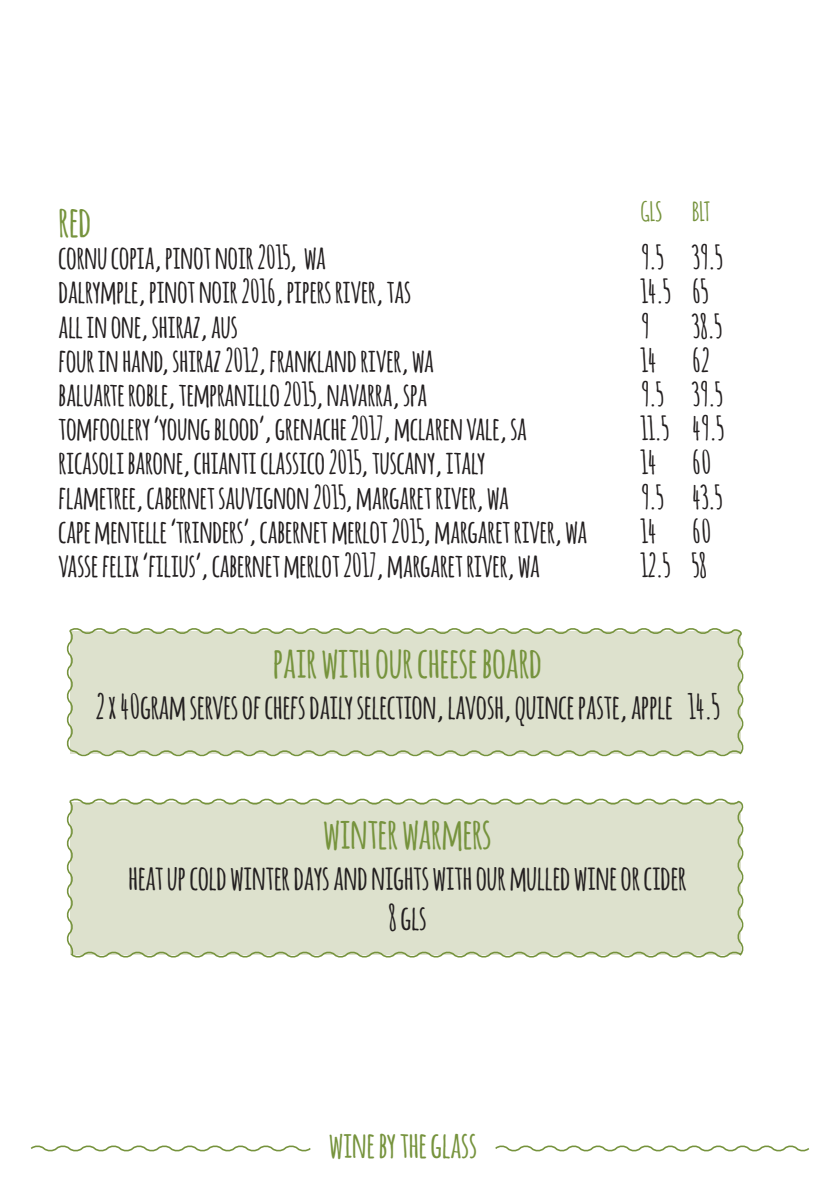
<style>
.page{position:relative;width:840px;height:1191px;background:#fff}
.page>*{position:absolute;margin:0;border:0;box-sizing:border-box;transform-origin:0 0}
.t1{font:700 42.4px "Amatic";color:#76933d}
.t2{font:700 36px "Amatic";color:#76933d}
.t3{font:700 34px "Amatic";color:#231f20}
.t4{font:700 32px "Amatic";color:#231f20}
.t5{font:700 26px "Amatic";color:#76933d}
</style>
<div class="page">
<svg style="left:495px;top:1145px;width:315px;height:7px"></svg>
<svg style="left:30px;top:1145px;width:281px;height:7px"></svg>
<svg style="left:66px;top:628px;width:678px;height:128px;background:#dbdfca"></svg>
<div style="left:66px;top:798px;width:678px;height:159px;background:#dde1cd"></div>
<p class="t1" style="left:59px;top:191px;width:34px">red</p>
<p class="t5" style="left:640px;top:193px;width:23px">GLS</p>
<p class="t5" style="left:691px;top:193px;width:19px">BLT</p>
<p class="t4" style="left:59px;top:235px;width:268px">cornu copia, pinot noir 2015, wa</p>
<p class="t4" style="left:640px;top:235px;width:24px">9.5</p>
<p class="t4" style="left:691px;top:235px;width:31px">39.5</p>
<p class="t4" style="left:59px;top:269px;width:354px">dalrymple, pinot noir 2016, pipers river, tas</p>
<p class="t4" style="left:640px;top:269px;width:31px">14.5</p>
<p class="t4" style="left:691px;top:269px;width:17px">65</p>
<p class="t4" style="left:59px;top:303px;width:181px">all in one, shiraz, aus</p>
<p class="t4" style="left:640px;top:303px;width:10px">9</p>
<p class="t4" style="left:691px;top:303px;width:31px">38.5</p>
<p class="t4" style="left:59px;top:337px;width:376px">four in hand, shiraz 2012, frankland river, wa</p>
<p class="t4" style="left:640px;top:337px;width:17px">14</p>
<p class="t4" style="left:691px;top:337px;width:19px">62</p>
<p class="t4" style="left:59px;top:371px;width:370px">baluarte roble, tempranillo 2015, navarra, spa</p>
<p class="t4" style="left:640px;top:371px;width:24px">9.5</p>
<p class="t4" style="left:691px;top:371px;width:31px">39.5</p>
<p class="t4" style="left:59px;top:405px;width:469px">tomfoolery ‘young blood’, grenache 2017, mclaren vale, sa</p>
<p class="t4" style="left:640px;top:405px;width:29px">11.5</p>
<p class="t4" style="left:691px;top:405px;width:33px">49.5</p>
<p class="t4" style="left:59px;top:439px;width:427px">ricasoli barone, chianti classico 2015, tuscany, italy</p>
<p class="t4" style="left:640px;top:439px;width:17px">14</p>
<p class="t4" style="left:691px;top:439px;width:21px">60</p>
<p class="t4" style="left:59px;top:474px;width:451px">flametree, cabernet sauvignon 2015, margaret river, wa</p>
<p class="t4" style="left:640px;top:474px;width:24px">9.5</p>
<p class="t4" style="left:691px;top:474px;width:31px">43.5</p>
<p class="t4" style="left:59px;top:508px;width:529px">cape mentelle ‘trinders’, cabernet merlot 2015, margaret river, wa</p>
<p class="t4" style="left:640px;top:508px;width:17px">14</p>
<p class="t4" style="left:691px;top:508px;width:21px">60</p>
<p class="t4" style="left:59px;top:542px;width:482px">vasse felix ‘filius’, cabernet merlot 2017, margaret river, wa</p>
<p class="t4" style="left:640px;top:542px;width:31px">12.5</p>
<p class="t4" style="left:691px;top:542px;width:16px">58</p>
<p class="t1" style="left:273px;top:632px;width:270px">pair with our cheese board</p>
<p class="t3" style="left:96px;top:682px;width:624px">2 x 40gram serves of chefs daily selection, lavosh, quince paste, apple 14.5</p>
<p class="t1" style="left:323px;top:803px;width:169px">winter warmers</p>
<p class="t3" style="left:128px;top:853px;width:559px">heat up cold winter days and nights with our mulled wine or cider</p>
<p class="t3" style="left:388px;top:893px;width:40px">8 gls</p>
<p class="t2" style="left:329px;top:1119px;width:149px">wine by the glass</p>
</div>
